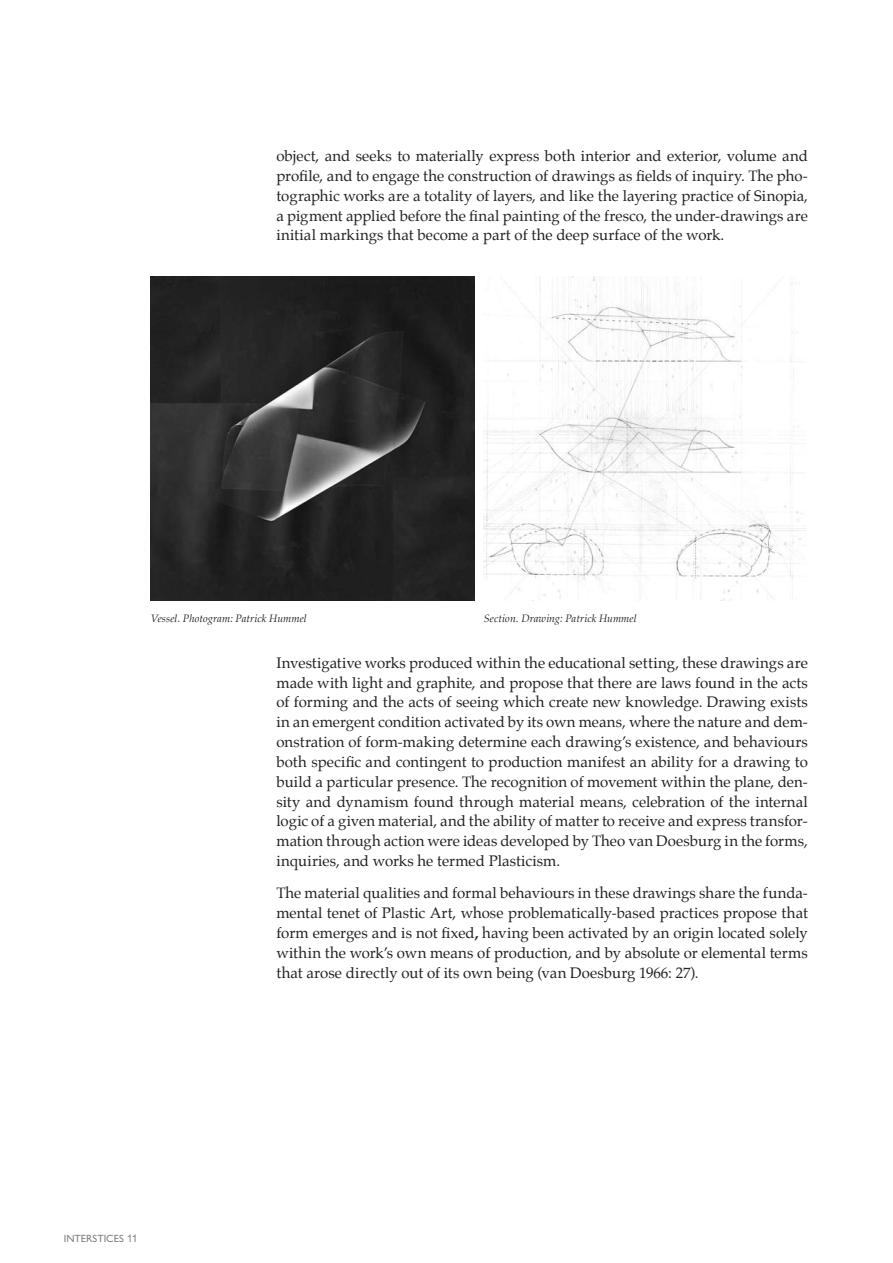
<style>
.page{position:relative;width:893px;height:1263px;background:#fff}
.page>*{position:absolute;margin:0;border:0;box-sizing:border-box;transform-origin:0 0}
.t1{font:15px/19.8px "Palatino";letter-spacing:.005em;color:#231f20;text-align:justify}
.t2{font:italic 10.5px "Palatino";letter-spacing:.01em;color:#231f20}
.t3{font:10.5px "Gill Sans Std";color:#808285}
.s1{font-weight:700}
.s2{font-family:"Arial"}
</style>
<div class="page">
<img style="left:151px;top:276px;width:324px;height:324px">
<img style="left:484px;top:276px;width:322px;height:324px">
<p class="t1" style="left:276px;top:146px;width:533px">object, and seeks to materially express both interior and exterior, volume and profile, and to engage the construction of drawings as fields of inquiry. The pho&shy;tographic works are a totality of layers, and like the layering practice of Sinopia, a pigment applied before the final painting of the fresco, the under-drawings are initial markings that become a part of the deep surface of the work.</p>
<p class="t2" style="left:151px;top:610px;width:157px">Vessel. Photogram: Patrick Hummel</p>
<p class="t2" style="left:484px;top:610px;width:154px">Section. Drawing: Patrick Hummel</p>
<p class="t1" style="left:276px;top:653px;width:533px">Investigative works produced within the educational setting, these drawings are made with light and graphite, and propose that there are laws found in the acts of forming and the acts of seeing which create new knowledge. Drawing exists in an emergent condition activated by its own means, where the nature and dem&shy;onstration of form-making determine each drawing’s existence, and behaviours both specific and contingent to production manifest an ability for a drawing to build a particular presence. The recognition of movement within the plane, den&shy;sity and dynamism found through material means, celebration of the internal logic of a given material, and the ability of matter to receive and express transfor&shy;mation through action were ideas developed by Theo van Doesburg in the forms, inquiries, and works he termed Plasticism.</p>
<p class="t1" style="left:276px;top:883px;width:533px">The material qualities and formal behaviours in these drawings share the funda&shy;mental tenet of Plastic Art, whose problematically-based practices propose that form emerges and is not fixed<span class="s1">,</span> having been activated by an origin located solely within the work’s own means of production, and by absolute or elemental terms that arose directly out of its own being (van Doesburg 1966: 27).</p>
<p class="t3" style="left:64px;top:1232px;width:75px">INTERSTICES <span class="s2">11</span></p>
</div>
